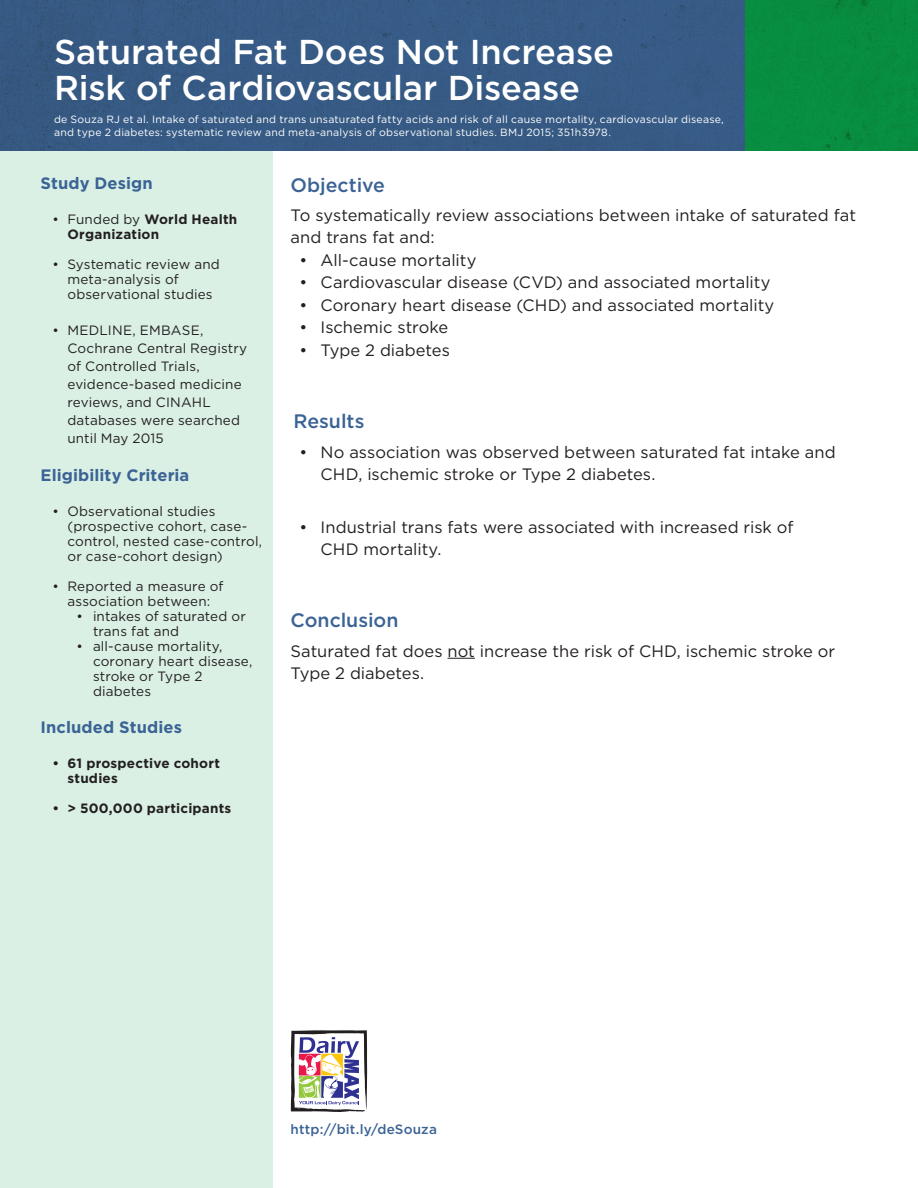
<style>
.page{position:relative;width:918px;height:1188px;background:#fff}
.page>*{position:absolute;margin:0;border:0;box-sizing:border-box;transform-origin:0 0}
.t1{font:500 34.5px/36px "Gotham";letter-spacing:-.005em;color:#fff}
.t2{font:500 19.5px "Gotham";color:#3b6395}
.t3{font:16.5px/22.5px "Gotham";color:#231f20}
.t4{font:700 16.5px "Gotham";letter-spacing:.005em;color:#3b6395}
.t5{font:13.5px/15px "Gotham";letter-spacing:.01em;color:#231f20}
.t6{font:700 13.5px/15px "Gotham";letter-spacing:.015em;color:#231f20}
.t7{font:500 13.5px "Gotham";letter-spacing:.01em;color:#3b6395}
.t8{font:10.5px/12.6px "Gotham";letter-spacing:.02em;color:#fff}
.s1{font-weight:400}
</style>
<div class="page">
<div style="left:0;top:149px;width:273px;height:1039px;background:#daf0e4"></div>
<img style="left:0;top:0;width:918px;height:150px">
<svg style="left:448px;top:658px;width:27px;height:1px"></svg>
<svg style="left:291px;top:1030px;width:76px;height:82px"></svg>
<p class="t1" style="left:54px;top:33px;width:561px">Saturated Fat Does Not Increase<br>Risk of Cardiovascular Disease</p>
<p class="t8" style="left:54px;top:113px;width:671px">de Souza RJ et al. Intake of saturated and trans unsaturated fatty acids and risk of all cause mortality, cardiovascular disease, and type 2 diabetes: systematic review and meta-analysis of observational studies. BMJ 2015; 351h3978.</p>
<p class="t4" style="left:40px;top:172px;width:114px">Study Design</p>
<p class="t6" style="left:68px;top:212px;width:171px;text-indent:-15px"><span class="s1">• Funded by</span> World Health<br>Organization</p>
<p class="t5" style="left:68px;top:256px;width:154px;text-indent:-15px">• Systematic review and meta-analysis of observational studies</p>
<p class="t5" style="left:68px;top:321px;width:181px;line-height:18px;text-indent:-15px">• MEDLINE, EMBASE,<br>Cochrane Central Registry of Controlled Trials, evidence-based medicine reviews, and CINAHL databases were searched until May 2015</p>
<p class="t4" style="left:40px;top:464px;width:150px">Eligibility Criteria</p>
<p class="t5" style="left:68px;top:503px;width:196px;text-indent:-15px">• Observational studies (prospective cohort, case&shy;control, nested case-control, or case-cohort design)</p>
<p class="t5" style="left:52px;top:578px;width:172px;text-align:center">• Reported a measure of association between:</p>
<p class="t5" style="left:93px;top:608px;width:154px;text-indent:-16px">• intakes of saturated or trans fat and</p>
<p class="t5" style="left:93px;top:638px;width:161px;text-indent:-16px">• all-cause mortality, coronary heart disease, stroke or Type 2 diabetes</p>
<p class="t4" style="left:40px;top:717px;width:143px">Included Studies</p>
<p class="t6" style="left:68px;top:756px;width:154px;text-indent:-15px">• 61 prospective cohort studies</p>
<p class="t6" style="left:52px;top:801px;width:180px">• &gt; 500,000 participants</p>
<p class="t2" style="left:291px;top:172px;width:96px">Objective</p>
<p class="t3" style="left:291px;top:203px;width:567px">To systematically review associations between intake of saturated fat and trans fat and:</p>
<p class="t3" style="left:300px;top:248px;width:178px">• All-cause mortality</p>
<p class="t3" style="left:300px;top:271px;width:472px">• Cardiovascular disease (CVD) and associated mortality</p>
<p class="t3" style="left:300px;top:293px;width:476px">• Coronary heart disease (CHD) and associated mortality</p>
<p class="t3" style="left:300px;top:316px;width:150px">• Ischemic stroke</p>
<p class="t3" style="left:300px;top:338px;width:152px">• Type 2 diabetes</p>
<p class="t2" style="left:294px;top:408px;width:72px">Results</p>
<p class="t3" style="left:321px;top:440px;width:517px;text-indent:-21px">• No association was observed between saturated fat intake and<br>CHD, ischemic stroke or Type 2 diabetes.</p>
<p class="t3" style="left:321px;top:515px;width:474px;text-indent:-21px">• Industrial trans fats were associated with increased risk of<br>CHD mortality.</p>
<p class="t2" style="left:291px;top:608px;width:109px">Conclusion</p>
<p class="t3" style="left:291px;top:639px;width:546px">Saturated fat does not increase the risk of CHD, ischemic stroke or<br>Type 2 diabetes.</p>
<p class="t7" style="left:291px;top:1120px;width:148px">http://bit.ly/deSouza</p>
</div>
